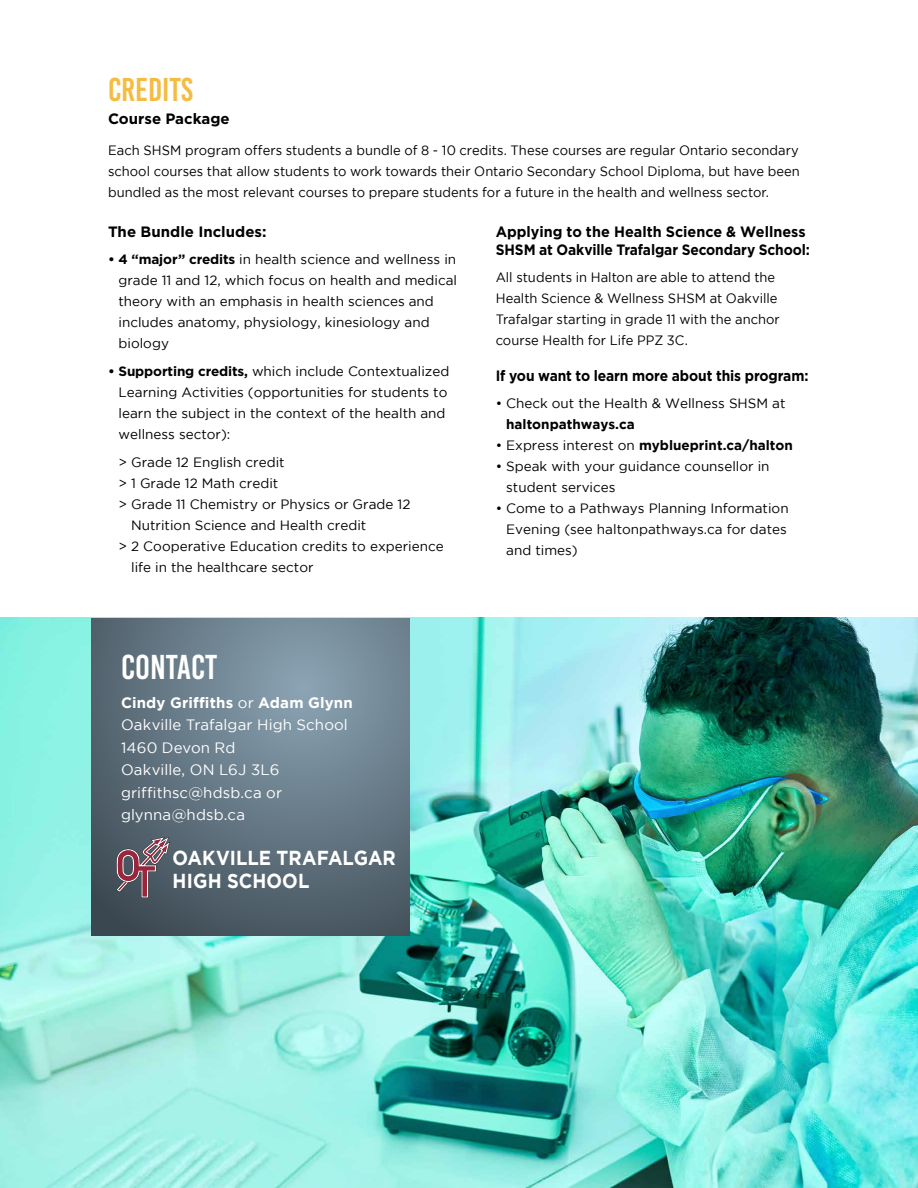
<style>
.page{position:relative;width:918px;height:1188px;background:#fff}
.page>*{position:absolute;margin:0;border:0;box-sizing:border-box;transform-origin:0 0}
.t1{font:34.5px "Bebas Kai";color:#fff}
.t2{font:33px "Bebas Kai";color:#f5bc42}
.t3{font:700 20.25px/22.2px "Gotham";color:#fff;scale:.91 1}
.t4{font:15px/22.5px "Gotham";letter-spacing:.01em;color:#fff}
.t5{font:700 15px/18px "Gotham";letter-spacing:-.005em;color:#000;scale:.96 1}
.t6{font:700 15px "Gotham";letter-spacing:-.005em;color:#000;scale:.92 1}
.t7{font:700 15px "Gotham";letter-spacing:-.005em;color:#000}
.t8{font:13.5px/21px "Gotham";color:#000}
.t9{font:13.5px/21px "Gotham";color:#000;text-align:justify;scale:.96 1}
.t10{font:700 13.5px "Gotham";color:#000}
.s1{font-weight:700}
.s2{font-weight:400}
</style>
<div class="page">
<img style="left:0;top:618px;width:918px;height:570px">
<svg style="left:91px;top:618px;width:319px;height:317px;background:#637682"></svg>
<svg style="left:116px;top:837px;width:54px;height:61px;background:#70606b"></svg>
<h2 class="t2" style="left:108px;top:72px;width:86px">CREDITS</h2>
<p class="t7" style="left:108px;top:109px;width:123px">Course Package</p>
<p class="t9" style="left:108px;top:140px;width:722px">Each SHSM program offers students a bundle of 8 - 10 credits. These courses are regular Ontario secondary school courses that allow students to work towards their Ontario Secondary School Diploma, but have been bundled as the most relevant courses to prepare students for a future in the health and wellness sector.</p>
<p class="t7" style="left:108px;top:221px;width:160px">The Bundle Includes:</p>
<p class="t8" style="left:119px;top:249px;width:340px;text-indent:-11px"><span class="s1">• 4 “major” credits</span> in health science and wellness in grade 11 and 12, which focus on health and medical theory with an emphasis in health sciences and includes anatomy, physiology, kinesiology and biology</p>
<p class="t8" style="left:119px;top:361px;width:332px;text-indent:-11px"><span class="s1">• Supporting credits,</span> which include Contextualized Learning Activities (opportunities for students to learn the subject in the context of the health and wellness sector):</p>
<p class="t8" style="left:119px;top:451px;width:168px">&gt; Grade 12 English credit</p>
<p class="t8" style="left:119px;top:472px;width:161px">&gt; 1 Grade 12 Math credit</p>
<p class="t8" style="left:119px;top:493px;width:293px">&gt; Grade 11 Chemistry or Physics or Grade 12</p>
<p class="t8" style="left:131px;top:514px;width:237px">Nutrition Science and Health credit</p>
<p class="t8" style="left:119px;top:535px;width:327px">&gt; 2 Cooperative Education credits to experience</p>
<p class="t8" style="left:131px;top:556px;width:184px">life in the healthcare sector</p>
<h1 class="t1" style="left:121px;top:649px;width:98px">CONTACT</h1>
<p class="t4" style="left:121px;top:691px;width:233px"><span class="s1">Cindy Griffiths</span> or <span class="s1">Adam Glynn<br></span>Oakville Trafalgar High School<br>1460 Devon Rd<br>Oakville, ON L6J 3L6 griffithsc@hdsb.ca or glynna@hdsb.ca</p>
<h3 class="t3" style="left:173px;top:847px;width:247px">OAKVILLE TRAFALGAR<br>HIGH SCHOOL</h3>
<p class="t5" style="left:496px;top:222px;width:329px">Applying to the Health Science &amp; Wellness<br>SHSM at Oakville Trafalgar Secondary School:</p>
<p class="t9" style="left:496px;top:267px;width:297px;text-align:left">All students in Halton are able to attend the Health Science &amp; Wellness SHSM at Oakville Trafalgar starting in grade 11 with the anchor course Health for Life PPZ 3C.</p>
<p class="t6" style="left:496px;top:366px;width:342px">If you want to learn more about this program:</p>
<p class="t8" style="left:496px;top:393px;width:291px">• Check out the Health &amp; Wellness SHSM at</p>
<p class="t10" style="left:506px;top:417px;width:130px">haltonpathways.ca</p>
<p class="t10" style="left:496px;top:438px;width:299px"><span class="s2">• Express interest on</span> myblueprint.ca/halton</p>
<p class="t8" style="left:506px;top:456px;width:265px;text-indent:-11px">• Speak with your guidance counsellor in student services</p>
<p class="t8" style="left:506px;top:498px;width:284px;text-indent:-11px">• Come to a Pathways Planning Information<br>Evening (see haltonpathways.ca for dates and times)</p>
</div>
